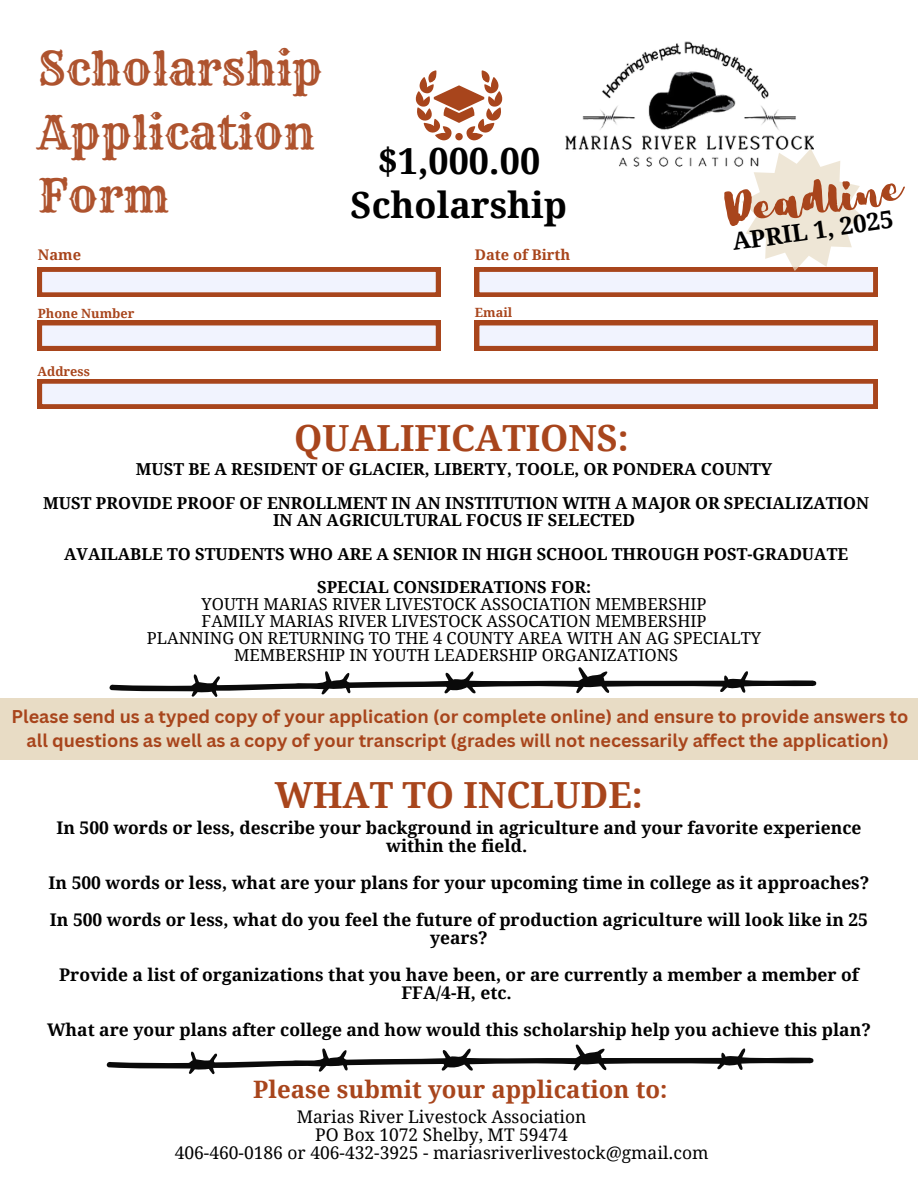
<style>
.page{position:relative;width:918px;height:1188px;background:#fff}
.page>*{position:absolute;margin:0;border:0;box-sizing:border-box;transform-origin:0 0}
.t1{font:47.85px "Bloom Skirt";color:#a8451c}
.t2{font:45.6px/63.4px "Rye";color:#ae532e}
.t3{font:700 36px "Droid Serif";color:#a8451c}
.t4{font:700 36px/43.8px "Droid Serif";color:#000;text-align:center}
.t5{font:700 24px "Droid Serif";color:#a8451c}
.t6{font:700 24px "Droid Serif";color:#000}
.t7{font:700 18px/24.8px "Canva Sans";color:#a8451c;text-align:center}
.t8{font:700 17.4px/18.3px "Droid Serif";color:#000;text-align:center}
.t9{font:17.4px "Droid Serif";color:#000}
.t10{font:700 16.5px/16.8px "Droid Serif";color:#000;text-align:center}
.t11{font:16.5px "Droid Serif";color:#000}
.t12{font:700 14.7px "Droid Serif";color:#a8451c}
.t13{font:700 12.75px "Droid Serif";color:#a8451c}
</style>
<div class="page">
<img style="left:565px;top:41px;width:248px;height:107px">
<svg style="left:415px;top:70px;width:88px;height:70px"></svg>
<svg style="left:38px;top:267px;width:402px;height:30px"></svg>
<svg style="left:38px;top:321px;width:402px;height:29px"></svg>
<svg style="left:475px;top:321px;width:403px;height:29px"></svg>
<div style="left:38px;top:379px;width:840px;height:30px;background:#a8451c"></div>
<svg style="left:42px;top:383px;width:832px;height:22px;background:#ebe6ed"></svg>
<svg style="left:109px;top:667px;width:707px;height:30px"></svg>
<svg style="left:475px;top:148px;width:403px;height:149px"></svg>
<div style="left:0;top:698px;width:918px;height:61px;background:#e8dcc5"></div>
<svg style="left:106px;top:1044px;width:708px;height:31px"></svg>
<h3 class="t2" style="left:38px;top:37px;width:286px">Scholarship<br>Application<br>Form</h3>
<p class="t4" style="left:351px;top:139px;width:218px">$1,000.00<br>Scholarship</p>
<h6 class="t12" style="left:38px;top:247px;width:45px">Name</h6>
<h6 class="t12" style="left:475px;top:247px;width:97px">Date of Birth</h6>
<h6 class="t13" style="left:38px;top:306px;width:98px">Phone Number</h6>
<p class="t13" style="left:475px;top:306px;width:39px">Email</p>
<p class="t13" style="left:38px;top:364px;width:54px">Address</p>
<h1 class="t3" style="left:294px;top:418px;width:336px">QUALIFICATIONS:</h1>
<p class="t1" style="left:722px;top:182px;width:180px;rotate:-8deg">Deadline</p>
<p class="t6" style="left:731px;top:228px;width:164px;rotate:-8deg">APRIL 1, 2025</p>
<h1 class="t10" style="left:136px;top:461px;width:638px">MUST BE A RESIDENT OF GLACIER, LIBERTY, TOOLE, OR PONDERA COUNTY</h1>
<h4 class="t10" style="left:43px;top:495px;width:827px">MUST PROVIDE PROOF OF ENROLLMENT IN AN INSTITUTION WITH A MAJOR OR SPECIALIZATION<br>IN AN AGRICULTURAL FOCUS IF SELECTED</h4>
<p class="t10" style="left:64px;top:546px;width:786px">AVAILABLE TO STUDENTS WHO ARE A SENIOR IN HIGH SCHOOL THROUGH POST-GRADUATE</p>
<p class="t10" style="left:317px;top:579px;width:275px">SPECIAL CONSIDERATIONS FOR:</p>
<p class="t11" style="left:202px;top:595px;width:506px">YOUTH MARIAS RIVER LIVESTOCK ASSOCIATION MEMBERSHIP</p>
<p class="t11" style="left:202px;top:612px;width:506px">FAMILY MARIAS RIVER LIVESTOCK ASSOCATION MEMBERSHIP</p>
<p class="t11" style="left:147px;top:629px;width:616px">PLANNING ON RETURNING TO THE 4 COUNTY AREA WITH AN AG SPECIALTY</p>
<h2 class="t11" style="left:234px;top:646px;width:446px">MEMBERSHIP IN YOUTH LEADERSHIP ORGANIZATIONS</h2>
<p class="t7" style="left:11px;top:703px;width:898px">Please send us a typed copy of your application (or complete online) and ensure to provide answers to all questions as well as a copy of your transcript (grades will not necessarily affect the application)</p>
<p class="t3" style="left:275px;top:775px;width:370px">WHAT TO INCLUDE:</p>
<p class="t8" style="left:56px;top:819px;width:807px">In 500 words or less, describe your background in agriculture and your favorite experience within the field.</p>
<p class="t8" style="left:49px;top:874px;width:822px">In 500 words or less, what are your plans for your upcoming time in college as it approaches?</p>
<p class="t8" style="left:50px;top:911px;width:820px">In 500 words or less, what do you feel the future of production agriculture will look like in 25 years?</p>
<h2 class="t8" style="left:59px;top:966px;width:801px">Provide a list of organizations that you have been, or are currently a member a member of<br>FFA/4-H, etc.</h2>
<p class="t8" style="left:47px;top:1021px;width:825px">What are your plans after college and how would this scholarship help you achieve this plan?</p>
<p class="t5" style="left:253px;top:1076px;width:416px">Please submit your application to:</p>
<p class="t9" style="left:297px;top:1107px;width:291px">Marias River Livestock Association</p>
<p class="t9" style="left:315px;top:1125px;width:254px">PO Box 1072 Shelby, MT 59474</p>
<p class="t9" style="left:175px;top:1143px;width:535px">406-460-0186 or 406-432-3925 - mariasriverlivestock@gmail.com</p>
</div>
